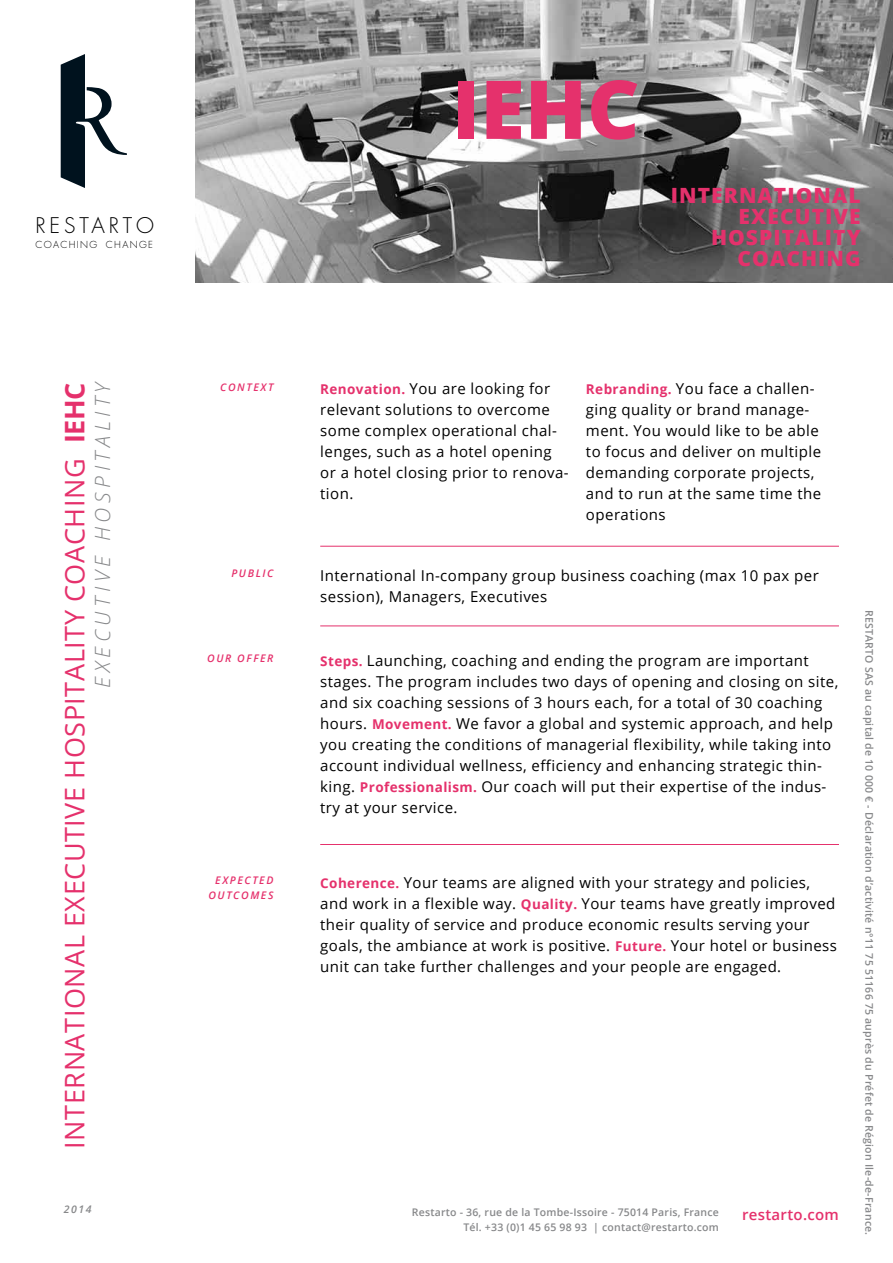
<style>
.page{position:relative;width:893px;height:1263px;background:#fff}
.page>*{position:absolute;margin:0;border:0;box-sizing:border-box;transform-origin:0 0}
.t1{font:800 81.3px "Open Sans";color:#e5316c}
.t2{font:27px "Open Sans";letter-spacing:.02em;color:#e5316c}
.t3{font:800 21px "Open Sans";letter-spacing:.05em;color:#e5316c}
.t4{font:italic 300 21px "Open Sans";letter-spacing:.215em;color:#87888a}
.t5{font:300 21px "Futura";letter-spacing:.19em;color:#000}
.t6{font:15px/21px "Open Sans";letter-spacing:.03em;color:#000}
.t7{font:600 15px "Open Sans";letter-spacing:.02em;color:#e5316c}
.t8{font:600 10.5px/15px "Open Sans";letter-spacing:.02em;color:#87888a;text-align:right}
.t9{font:italic 600 10.5px/15px "Open Sans";letter-spacing:.15em;color:#e5316c;text-align:right}
.t10{font:italic 600 10.5px "Open Sans";color:#87888a}
.t11{font:300 9.45px "Futura";letter-spacing:.145em;color:#000}
.s1{font-weight:700}
.s2{font-weight:700;font-size:13.5px;color:#e5316c}
</style>
<div class="page">
<img style="left:196px;top:0;width:697px;height:282px">
<hr style="left:320px;top:546px;width:519px;height:1px;background:#e5316c">
<hr style="left:320px;top:625px;width:519px;height:1px;background:#e5316c">
<hr style="left:320px;top:844px;width:519px;height:1px;background:#e5316c">
<svg style="left:61px;top:54px;width:66px;height:134px"></svg>
<h3 class="t5" style="left:35px;top:213px;width:120px">RESTARTO</h3>
<p class="t11" style="left:35px;top:239px;width:119px">COACHING CHANGE</p>
<h2 class="t2" style="left:56px;top:1149px;width:767px;rotate:-90deg">i nternational executive hospitality coachi ng <span class="s1">IEHC</span></h2>
<h3 class="t4" style="left:88px;top:688px;width:309px;rotate:-90deg">executive hospitality</h3>
<p class="t10" style="left:64px;top:1202px;width:29px">2014</p>
<h1 class="t1" style="left:452px;top:47px;width:189px">IEHC</h1>
<h3 class="t3" style="left:671px;top:179px;width:191px">INTERNATIONAL</h3>
<h3 class="t3" style="left:739px;top:200px;width:121px">EXECUTIVE</h3>
<h3 class="t3" style="left:711px;top:221px;width:151px">HOSPITALITY</h3>
<h3 class="t3" style="left:738px;top:242px;width:62px">COACHI</h3>
<h3 class="t3" style="left:826px;top:242px;width:36px">NG</h3>
<p class="t9" style="left:220px;top:379px;width:55px">CONTEXT</p>
<p class="t6" style="left:320px;top:378px;width:250px"><span class="s2">Renovation.</span> You are looking for relevant solutions to overcome some complex operational chal&shy;lenges, such as a hotel opening or a hotel closing prior to renova&shy;tion.</p>
<p class="t6" style="left:586px;top:378px;width:237px"><span class="s2">Rebranding.</span> You face a challen&shy;ging quality or brand manage&shy;ment. You would like to be able to focus and deliver on multiple demanding corporate projects, and to run at the same time the operations</p>
<p class="t9" style="left:231px;top:566px;width:43px">PUBLIC</p>
<p class="t6" style="left:320px;top:564px;width:500px">International In-company group business coaching (max 10 pax per session), Managers, Executives</p>
<p class="t9" style="left:207px;top:650px;width:68px">OUR OFFER</p>
<p class="t9" style="left:208px;top:873px;width:67px">EXPECTED<br>OUTCOMES</p>
<p class="t6" style="left:320px;top:649px;width:520px"><span class="s2">Steps.</span> Launching, coaching and ending the program are important stages. The program includes two days of opening and closing on site, and six coaching sessions of 3 hours each, for a total of 30 coaching hours. <span class="s2">Movement.</span> We favor a global and systemic approach, and help you creating the conditions of managerial flexibility, while taking into account individual wellness, efficiency and enhancing strategic thin&shy;king. <span class="s2">Professionalism.</span> Our coach will put their expertise of the indus&shy;try at your service.</p>
<p class="t6" style="left:320px;top:871px;width:518px"><span class="s2">Coherence.</span> Your teams are aligned with your strategy and policies, and work in a flexible way. <span class="s2">Quality.</span> Your teams have greatly improved their quality of service and produce economic results serving your goals, the ambiance at work is positive. <span class="s2">Future.</span> Your hotel or business unit can take further challenges and your people are engaged.</p>
<p class="t8" style="left:412px;top:1204px;width:308px">Restarto - 36, rue de la Tombe-Issoire - 75014 Paris, France<br>Tél. +33 (0)1 45 65 98 93 | contact@restarto.com</p>
<p class="t7" style="left:742px;top:1205px;width:98px">restarto.com</p>
<p class="t8" style="left:877px;top:610px;width:627px;rotate:90deg">RESTARTO SAS au capital de 10 000 € - Déclaration d’activité n°11 75 51166 75 auprès du Préfet de Région Ile-de-France.</p>
</div>
